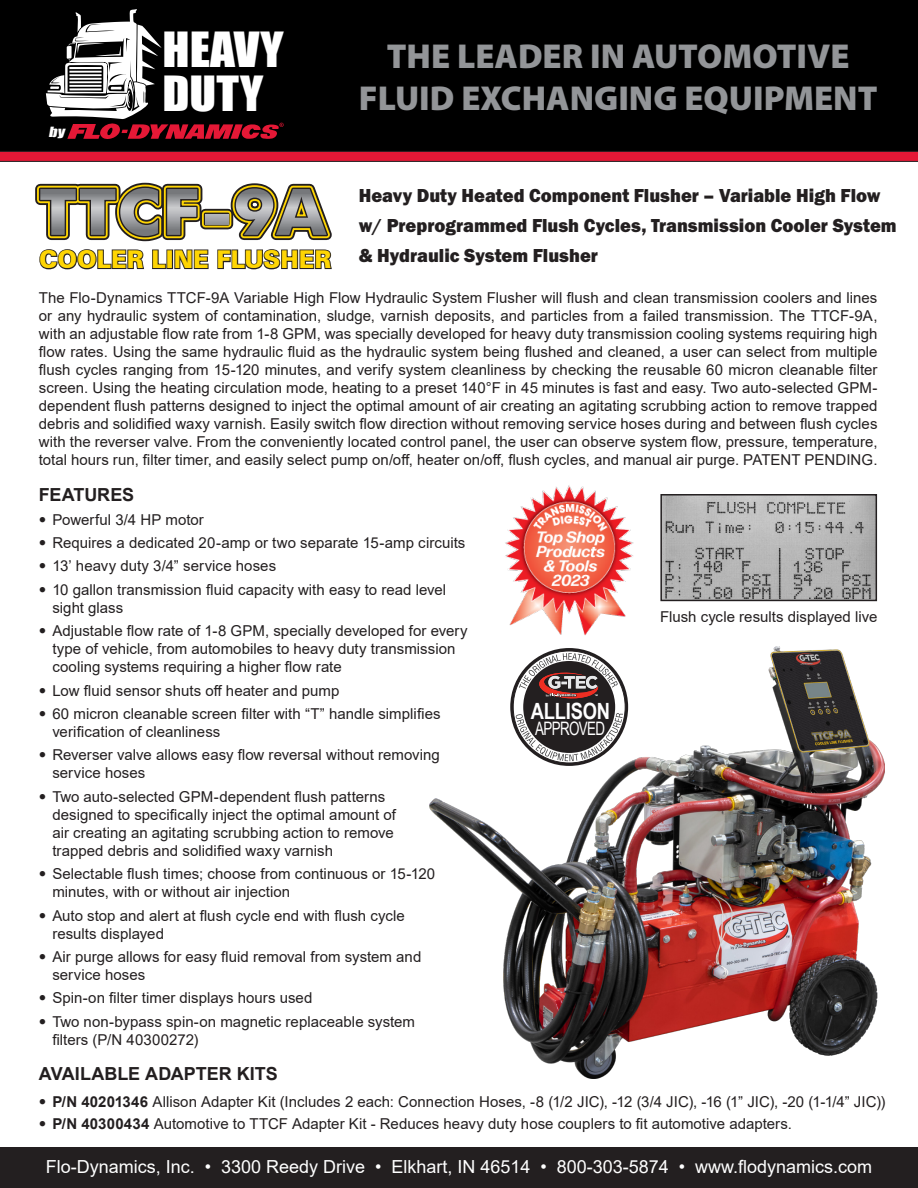
<style>
.page{position:relative;width:918px;height:1188px;background:#fff}
.page>*{position:absolute;margin:0;border:0;box-sizing:border-box;transform-origin:0 0}
.t1{font:44.55px/44.4px "Impact";color:#fff;scale:1.1 1}
.t2{font:900 34.65px "Myriad Pro";color:#939598}
.t3{font:900 24.6px "Zurich BT";color:#fed503}
.t4{font:700 22.35px "Arial Narrow";letter-spacing:-.01em;color:#fff}
.Body_Text{font:19.5px/30px "Franklin Gothic URW Hea";color:#231f20;scale:.95 1}
.t5{font:18.6px "Arial Narrow";letter-spacing:-.04em;color:#fff;scale:.88 1}
.t6{font:18px "Arial";color:#fff}
.t7{font:700 18px "Arial";color:#231f20}
.t8{font:15px/18px "Arial";letter-spacing:.005em;color:#231f20}
.t9{font:italic 12.9px "Impact";color:#fff;scale:1.25 1}
.t10{font:700 3.45px "Myriad Pro";color:#e51836}
.s1{font-family:"Helvetica Neue";font-weight:500}
.s2{font-weight:700}
</style>
<div class="page">
<div style="left:0;top:0;width:918px;height:156px;background:#000"></div>
<div style="left:0;top:1148px;width:918px;height:40px;background:#231f20"></div>
<svg style="left:0;top:151px;width:918px;height:11px;background:#c31a32"></svg>
<img style="left:430px;top:646px;width:454px;height:432px">
<div style="left:200px;top:209px;width:33px;height:20px;border:10px solid #231f20"></div>
<div style="left:202px;top:211px;width:29px;height:17px;border:7px solid #fed503"></div>
<div style="left:204px;top:213px;width:25px;height:13px;border:3px solid #231f20"></div>
<svg style="left:35px;top:182px;width:175px;height:88px"></svg>
<svg style="left:205px;top:214px;width:11px;height:10px"></svg>
<svg style="left:216px;top:183px;width:116px;height:87px"></svg>
<svg style="left:46px;top:9px;width:238px;height:130px"></svg>
<img style="left:663px;top:497px;width:211px;height:101px">
<div style="left:660px;top:494px;width:217px;height:107px;border:2px solid #231f20"></div>
<svg style="left:510px;top:648px;width:118px;height:118px"></svg>
<svg style="left:513px;top:651px;width:112px;height:112px"></svg>
<svg style="left:515px;top:713px;width:108px;height:48px"></svg>
<div style="left:523px;top:661px;width:92px;height:92px;background:#231f20;border-radius:50%"></div>
<svg style="left:519px;top:653px;width:99px;height:47px"></svg>
<img style="left:505px;top:485px;width:129px;height:151px">
<p class="t9" style="left:49px;top:122px;width:17px">by</p>
<p class="t1" style="left:163px;top:26px;width:112px">HEAVY<br>DUTY</p>
<p class="t10" style="left:281px;top:123px;width:4px">R</p>
<p class="t3" style="left:39px;top:244px;width:294px">COOLER LINE FLUSHER</p>
<p class="t2" style="left:387px;top:33px;width:464px">THE LEADER IN AUTOMOTIVE</p>
<p class="t2" style="left:359px;top:75px;width:520px">FLUID EXCHANGING EQUIPMENT</p>
<p class="Body_Text" style="left:359px;top:180px;width:568px">Heavy Duty Heated Component Flusher – Variable High Flow w/ Preprogrammed Flush Cycles, Transmission Cooler System &amp; Hydraulic System Flusher</p>
<p class="t8" style="left:39px;top:289px;width:840px;text-align:justify">The Flo-Dynamics TTCF-9A Variable High Flow Hydraulic System Flusher will flush and clean transmission coolers and lines or any hydraulic system of contamination, sludge, varnish deposits, and particles from a failed transmission. The TTCF-9A, with an adjustable flow rate from 1-8 GPM, was specially developed for heavy duty transmission cooling systems requiring high flow rates. Using the same hydraulic fluid as the hydraulic system being flushed and cleaned, a user can select from multiple flush cycles ranging from 15-120 minutes, and verify system cleanliness by checking the reusable 60 micron cleanable filter screen. Using the heating circulation mode, heating to a preset 140°F in 45 minutes is fast and easy. Two auto-selected GPM&shy;dependent flush patterns designed to inject the optimal amount of air creating an agitating scrubbing action to remove trapped debris and solidified waxy varnish. Easily switch flow direction without removing service hoses during and between flush cycles with the reverser valve. From the conveniently located control panel, the user can observe system flow, pressure, temperature, total hours run, filter timer, and easily select pump on/off, heater on/off, flush cycles, and manual air purge. PATENT PENDING.</p>
<p class="t7" style="left:39px;top:482px;width:97px">FEATURES</p>
<p class="t8" style="left:39px;top:510px;width:167px"><span class="s1">•</span> Powerful 3/4 HP motor</p>
<p class="t8" style="left:39px;top:534px;width:428px"><span class="s1">•</span> Requires a dedicated 20-amp or two separate 15-amp circuits</p>
<p class="t8" style="left:39px;top:557px;width:239px"><span class="s1">•</span> 13’ heavy duty 3/4” service hoses</p>
<p class="t8" style="left:52px;top:580px;width:395px;text-indent:-14px"><span class="s1">•</span> 10 gallon transmission fluid capacity with easy to read level sight glass</p>
<p class="t8" style="left:52px;top:622px;width:417px;text-indent:-14px"><span class="s1">•</span> Adjustable flow rate of 1-8 GPM, specially developed for every type of vehicle, from automobiles to heavy duty transmission cooling systems requiring a higher flow rate</p>
<p class="t8" style="left:39px;top:681px;width:302px"><span class="s1">•</span> Low fluid sensor shuts off heater and pump</p>
<p class="t8" style="left:52px;top:705px;width:390px;text-indent:-14px"><span class="s1">•</span> 60 micron cleanable screen filter with “T” handle simplifies verification of cleanliness</p>
<p class="t8" style="left:52px;top:746px;width:389px;text-indent:-14px"><span class="s1">•</span> Reverser valve allows easy flow reversal without removing service hoses</p>
<p class="t8" style="left:52px;top:787px;width:345px;text-indent:-14px"><span class="s1">•</span> Two auto-selected GPM-dependent flush patterns designed to specifically inject the optimal amount of air creating an agitating scrubbing action to remove trapped debris and solidified waxy varnish</p>
<p class="t8" style="left:52px;top:865px;width:384px;text-indent:-14px"><span class="s1">•</span> Selectable flush times; choose from continuous or 15-120 minutes, with or without air injection</p>
<p class="t8" style="left:52px;top:906px;width:354px;text-indent:-14px"><span class="s1">•</span> Auto stop and alert at flush cycle end with flush cycle results displayed</p>
<p class="t8" style="left:52px;top:948px;width:371px;text-indent:-14px"><span class="s1">•</span> Air purge allows for easy fluid removal from system and service hoses</p>
<p class="t8" style="left:39px;top:989px;width:275px"><span class="s1">•</span> Spin-on filter timer displays hours used</p>
<p class="t8" style="left:52px;top:1012px;width:364px;text-indent:-14px"><span class="s1">•</span> Two non-bypass spin-on magnetic replaceable system filters (P/N 40300272)</p>
<p class="t7" style="left:39px;top:1061px;width:241px">AVAILABLE ADAPTER KITS</p>
<p class="t8" style="left:39px;top:1092px;width:848px"><span class="s1">•</span> <span class="s2">P/N 40201346</span> Allison Adapter Kit (Includes 2 each: Connection Hoses, -8 (1/2 JIC), -12 (3/4 JIC), -16 (1” JIC), -20 (1-1/4” JIC))</p>
<p class="t8" style="left:39px;top:1115px;width:755px"><span class="s1">•</span> <span class="s2">P/N 40300434</span> Automotive to TTCF Adapter Kit - Reduces heavy duty hose couplers to fit automotive adapters.</p>
<p class="t8" style="left:660px;top:608px;width:219px">Flush cycle results displayed live</p>
<p class="t4" style="left:531px;top:694px;width:81px">ALLISON</p>
<p class="t5" style="left:535px;top:715px;width:81px">APPROVED</p>
<p class="t6" style="left:46px;top:1154px;width:828px">Flo-Dynamics, Inc. • 3300 Reedy Drive • Elkhart, IN 46514 • 800-303-5874 • www.flodynamics.com</p>
</div>
